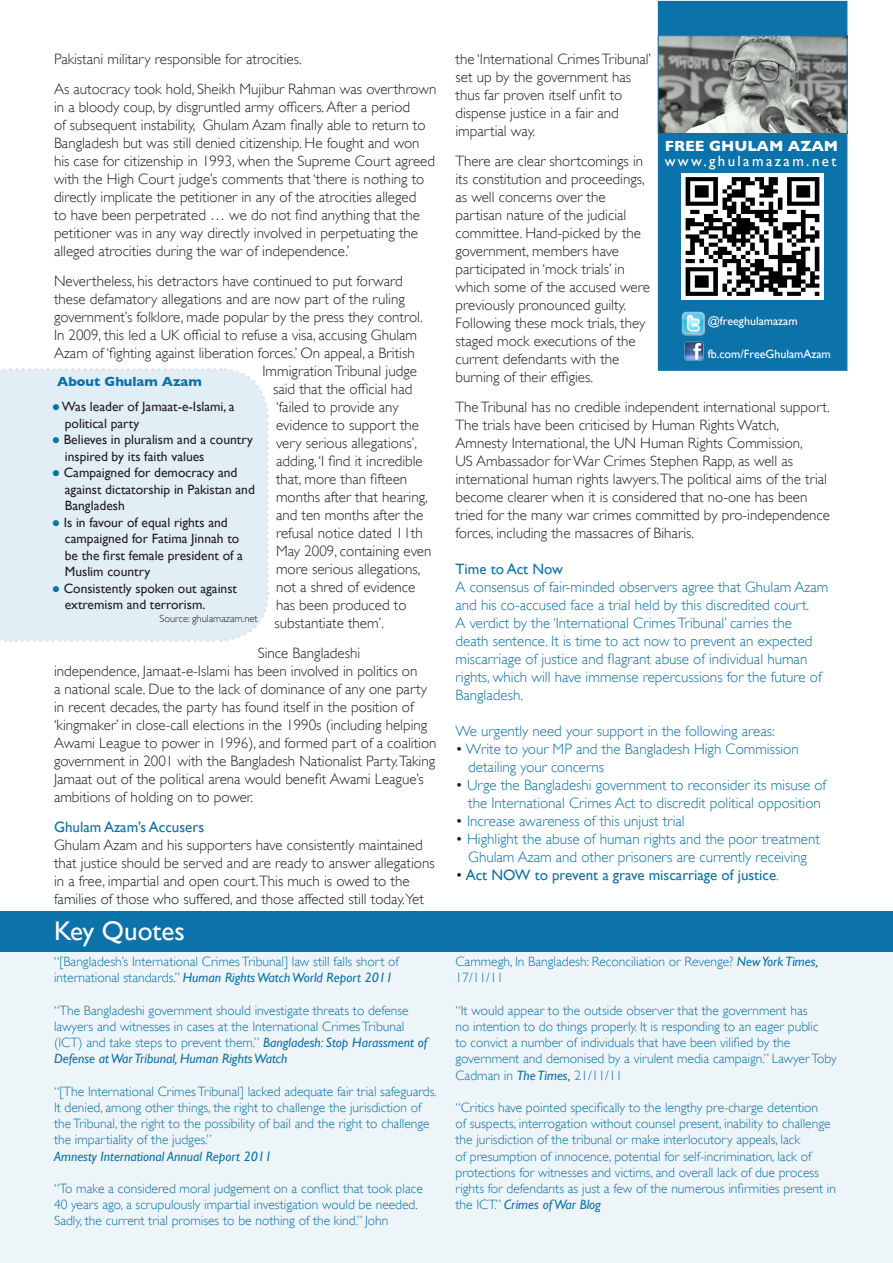
<style>
.page{position:relative;width:893px;height:1263px;background:#fff}
.page>*{position:absolute;margin:0;border:0;box-sizing:border-box;transform-origin:0 0}
.t1{font:27px "Gill Sans";color:#fff}
.t2{font:300 15px/18px "Gill Sans";color:#231f20}
.t3{font:300 15px/18px "Gill Sans";color:#0c72aa}
.t4{font:15px "Gill Sans";color:#0c72aa}
.t5{font:15px "Gill Sans";letter-spacing:.16em;color:#fff}
.t6{font:700 15px "Gill Sans";color:#fff}
.t7{font:300 13.5px/16.2px "Gill Sans";color:#0c72aa}
.t8{font:13.5px/16.5px "Gill Sans";color:#231f20}
.t9{font:italic 13.5px "Gill Sans";color:#0c72aa}
.t10{font:700 13.5px "Gill Sans";color:#0c72aa}
.t11{font:12px "Gill Sans";color:#fff}
.t12{font:300 10.5px "Gill Sans";color:#231f20}
.s1{color:#0c72aa}
.s2{font-weight:400;font-style:italic}
.s3{color:#231f20}
.s4{font-weight:300;color:#231f20}
.s5{font-weight:300}
</style>
<div class="page">
<div style="left:0;top:368px;width:270px;height:274px;background:#e2eef5"></div>
<div style="left:0;top:919px;width:893px;height:344px;background:#eef5f9"></div>
<div style="left:659px;top:2px;width:188px;height:368px;background:#0c72aa"></div>
<div style="left:658px;top:1px;width:189px;height:370px;border:2px solid #0c72aa"></div>
<img style="left:660px;top:37px;width:185px;height:95px">
<div style="left:658px;top:35px;width:189px;height:99px;border:1px solid #0c72aa"></div>
<img style="left:682px;top:174px;width:141px;height:125px">
<img style="left:682px;top:311px;width:23px;height:24px">
<img style="left:685px;top:341px;width:18px;height:19px">
<div style="left:0;top:911px;width:893px;height:40px;background:#0c72aa"></div>
<p class="t2" style="left:54px;top:44px;width:384px;line-height:30px">Pakistani military responsible for atrocities.<br>As autocracy took hold, Sheikh Mujibur Rahman was overthrown</p>
<p class="t2" style="left:54px;top:98px;width:383px">in a bloody coup, by disgruntled army officers. After a period<br>of subsequent instability, Ghulam Azam finally able to return to Bangladesh but was still denied citizenship. He fought and won his case for citizenship in 1993, when the Supreme Court agreed with the High Court judge’s comments that ‘there is nothing to directly implicate the petitioner in any of the atrocities alleged<br>to have been perpetrated … we do not find anything that the petitioner was in any way directly involved in perpetuating the alleged atrocities during the war of independence.’</p>
<p class="t2" style="left:54px;top:272px;width:350px">Nevertheless, his detractors have continued to put forward</p>
<p class="t2" style="left:54px;top:290px;width:352px">these defamatory allegations and are now part of the ruling</p>
<p class="t2" style="left:54px;top:308px;width:370px">government’s folklore, made popular by the press they control.</p>
<p class="t2" style="left:54px;top:326px;width:365px">In 2009, this led a UK official to refuse a visa, accusing Ghulam</p>
<p class="t2" style="left:54px;top:344px;width:362px">Azam of ‘fighting against liberation forces.’ On appeal, a British</p>
<p class="t2" style="left:262px;top:362px;width:156px">Immigration Tribunal judge</p>
<p class="t2" style="left:273px;top:380px;width:141px">said that the official had</p>
<p class="t2" style="left:276px;top:398px;width:124px">‘failed to provide any</p>
<p class="t2" style="left:276px;top:416px;width:145px">evidence to support the</p>
<p class="t2" style="left:276px;top:434px;width:142px">very serious allegations’,</p>
<p class="t2" style="left:276px;top:452px;width:148px">adding, ‘I find it incredible</p>
<p class="t2" style="left:276px;top:470px;width:133px">that, more than fifteen</p>
<p class="t2" style="left:276px;top:488px;width:153px">months after that hearing,</p>
<p class="t2" style="left:276px;top:506px;width:149px">and ten months after the</p>
<p class="t2" style="left:276px;top:524px;width:148px">refusal notice dated 11th</p>
<p class="t2" style="left:276px;top:542px;width:157px">May 2009, containing even</p>
<p class="t2" style="left:276px;top:560px;width:146px">more serious allegations,</p>
<p class="t2" style="left:276px;top:578px;width:141px">not a shred of evidence</p>
<p class="t2" style="left:276px;top:596px;width:132px">has been produced to</p>
<p class="t2" style="left:274px;top:614px;width:111px">substantiate them’.</p>
<p class="t2" style="left:54px;top:644px;width:384px;text-indent:204px">Since Bangladeshi independence, Jamaat-e-Islami has been involved in politics on<br>a national scale. Due to the lack of dominance of any one party in recent decades, the party has found itself in the position of ‘kingmaker’ in close-call elections in the 1990s (including helping Awami League to power in 1996), and formed part of a coalition government in 2001 with the Bangladesh Nationalist Party.Taking Jamaat out of the political arena would benefit Awami League’s ambitions of holding on to power.</p>
<p class="t4" style="left:54px;top:818px;width:152px">Ghulam Azam’s Accusers</p>
<p class="t2" style="left:54px;top:836px;width:382px">Ghulam Azam and his supporters have consistently maintained that justice should be served and are ready to answer allegations in a free, impartial and open court.This much is owed to the families of those who suffered, and those affected still today.Yet</p>
<p class="t10" style="left:57px;top:373px;width:146px">ABOUT GHULAM AZAM</p>
<p class="t8" style="left:65px;top:398px;width:171px;text-indent:-13px"><span class="s1">●</span> Was leader of Jamaat-e-Islami, a political party</p>
<p class="t8" style="left:65px;top:431px;width:190px;text-indent:-13px"><span class="s1">●</span> Believes in pluralism and a country inspired by its faith values</p>
<p class="t8" style="left:65px;top:464px;width:192px;text-indent:-13px"><span class="s1">●</span> Campaigned for democracy and against dictatorship in Pakistan and<br>Bangladesh</p>
<p class="t8" style="left:65px;top:514px;width:180px;text-indent:-13px"><span class="s1">●</span> Is in favour of equal rights and campaigned for Fatima Jinnah to be the first female president of a<br>Muslim country</p>
<p class="t8" style="left:65px;top:580px;width:174px;text-indent:-13px"><span class="s1">●</span> Consistently spoken out against extremism and terrorism.</p>
<p class="t12" style="left:159px;top:612px;width:100px">Source: ghulamazam.net</p>
<h1 class="t1" style="left:54px;top:915px;width:132px">Key Quotes</h1>
<p class="t7" style="left:54px;top:953px;width:346px">“[Bangladesh’s International Crimes Tribunal] law still falls short of international standards.” <span class="s2">Human Rights Watch World Report 2011</span></p>
<p class="t7" style="left:54px;top:1002px;width:375px">“The Bangladeshi government should investigate threats to defense lawyers and witnesses in cases at the International Crimes Tribunal (ICT) and take steps to prevent them.” <span class="s2">Bangladesh: Stop Harassment of Defense at War Tribunal, Human Rights Watch</span></p>
<p class="t7" style="left:54px;top:1083px;width:384px">“[The International Crimes Tribunal] lacked adequate fair trial safeguards.<br>It denied, among other things, the right to challenge the jurisdiction of the Tribunal, the right to the possibility of bail and the right to challenge the impartiality of the judges.”</p>
<p class="t9" style="left:54px;top:1148px;width:219px">Amnesty International Annual Report 2011</p>
<p class="t7" style="left:54px;top:1180px;width:370px">“To make a considered moral judgement on a conflict that took place<br>40 years ago, a scrupulously impartial investigation would be needed.<br>Sadly, the current trial promises to be nothing of the kind.” John</p>
<p class="t2" style="left:455px;top:50px;width:197px">the ‘International Crimes Tribunal’ set up by the government has thus far proven itself unfit to dispense justice in a fair and impartial way.</p>
<p class="t2" style="left:455px;top:152px;width:196px">There are clear shortcomings in its constitution and proceedings, as well concerns over the partisan nature of the judicial committee. Hand-picked by the government, members have participated in ‘mock trials’ in which some of the accused were previously pronounced guilty.<br>Following these mock trials, they staged mock executions of the current defendants with the burning of their effigies.</p>
<p class="t2" style="left:455px;top:398px;width:376px">The Tribunal has no credible independent international support.<br>The trials have been criticised by Human Rights Watch, Amnesty International, the UN Human Rights Commission,<br>US Ambassador for War Crimes Stephen Rapp, as well as international human rights lawyers.The political aims of the trial become clearer when it is considered that no-one has been tried for the many war crimes committed by pro-independence forces, including the massacres of Biharis.</p>
<p class="t4" style="left:455px;top:560px;width:109px">Time to Act Now</p>
<p class="t3" style="left:455px;top:578px;width:375px">A consensus of fair-minded observers agree that Ghulam Azam and his co-accused face a trial held by this discredited court.<br>A verdict by the ‘International Crimes Tribunal’ carries the death sentence. It is time to act now to prevent an expected miscarriage of justice and flagrant abuse of individual human rights, which will have immense repercussions for the future of Bangladesh.</p>
<p class="t3" style="left:455px;top:722px;width:321px">We urgently need your support in the following areas:</p>
<p class="t3" style="left:468px;top:740px;width:332px;text-indent:-13px"><span class="s3">•</span> Write to your MP and the Bangladesh High Commission detailing your concerns</p>
<p class="t3" style="left:455px;top:776px;width:372px;text-align:center"><span class="s3">•</span> Urge the Bangladeshi government to reconsider its misuse of the International Crimes Act to discredit political opposition</p>
<p class="t3" style="left:455px;top:812px;width:231px"><span class="s3">•</span> Increase awareness of this unjust trial</p>
<p class="t3" style="left:455px;top:830px;width:366px;text-align:center"><span class="s3">•</span> Highlight the abuse of human rights and the poor treatment<br>Ghulam Azam and other prisoners are currently receiving</p>
<p class="t4" style="left:455px;top:866px;width:325px"><span class="s4">•</span> Act NOW to prevent a grave miscarriage of justice<span class="s5">.</span></p>
<p class="t6" style="left:665px;top:137px;width:175px">FREE GHULAM AZAM</p>
<p class="t5" style="left:665px;top:152px;width:173px">www.ghulamazam.net</p>
<p class="t11" style="left:708px;top:314px;width:91px">@freeghulamazam</p>
<p class="t11" style="left:708px;top:347px;width:124px">fb.com/FreeGhulamAzam</p>
<p class="t7" style="left:455px;top:953px;width:365px">Cammegh, In Bangladesh: Reconciliation or Revenge? <span class="s2">New York Times,<br></span>17/11/11</p>
<p class="t7" style="left:455px;top:1002px;width:383px">“It would appear to the outside observer that the government has<br>no intention to do things properly. It is responding to an eager public<br>to convict a number of individuals that have been vilified by the government and demonised by a virulent media campaign.” Lawyer Toby Cadman in <span class="s2">The Times,</span> 21/11/11</p>
<p class="t7" style="left:455px;top:1099px;width:382px">“Critics have pointed specifically to the lengthy pre-charge detention<br>of suspects, interrogation without counsel present, inability to challenge the jurisdiction of the tribunal or make interlocutory appeals, lack<br>of presumption of innocence, potential for self-incrimination, lack of protections for witnesses and victims, and overall lack of due process rights for defendants as just a few of the numerous infirmities present in the ICT.” <span class="s2">Crimes of War Blog</span></p>
</div>
